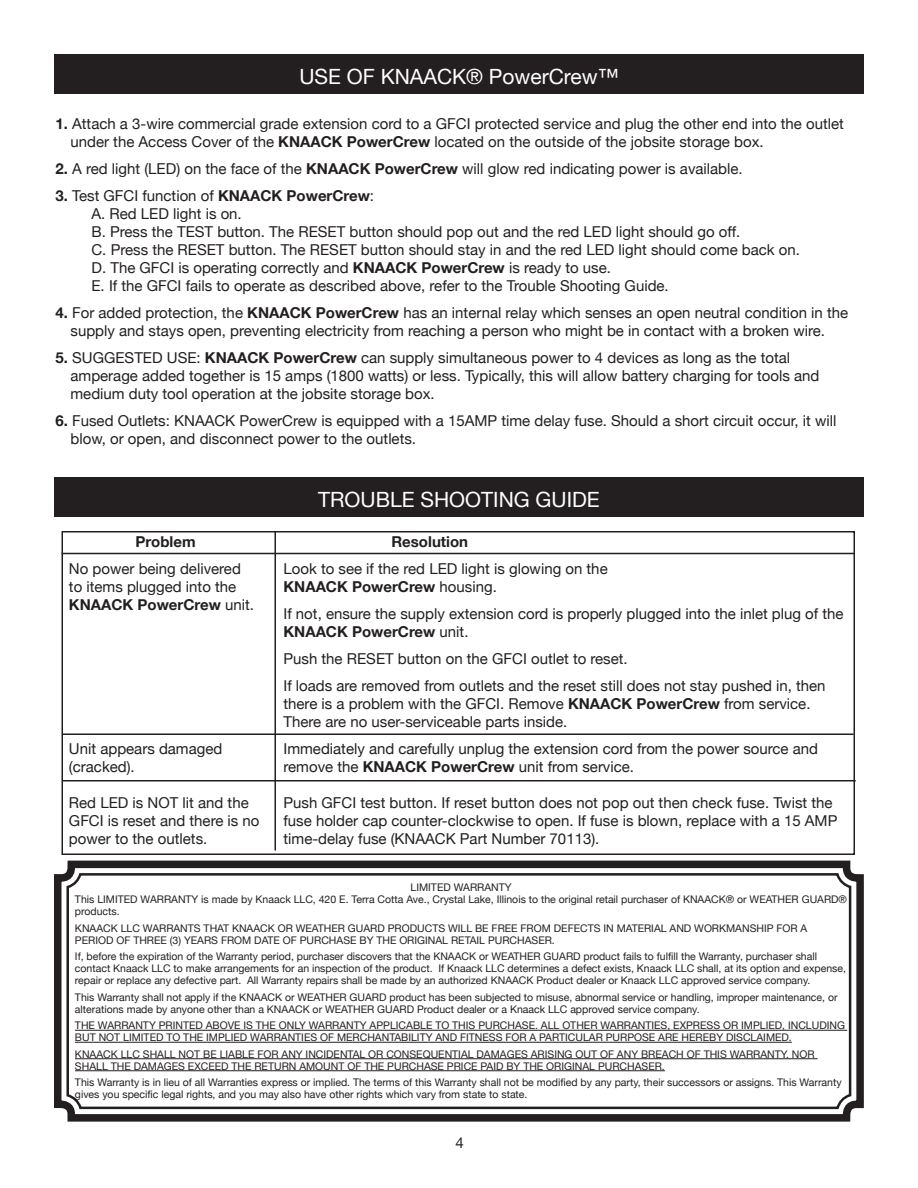
<style>
.page{position:relative;width:918px;height:1188px;background:#fff}
.page>*{position:absolute;margin:0;border:0;box-sizing:border-box;transform-origin:0 0}
.t1{font:21px "Helvetica Neue";color:#fff}
.t2{font:15px/18px "Helvetica Neue";color:#231f20}
.t3{font:700 15px "Helvetica Neue";color:#231f20}
.t4{font:10.5px/12px "Helvetica Neue";color:#231f20}
.s1{font-weight:700}
</style>
<div class="page">
<div style="left:62px;top:531px;width:793px;height:324px;border:2px solid #231f20"></div>
<hr style="left:62px;top:553px;width:793px;height:1px;background:#231f20">
<hr style="left:62px;top:734px;width:792px;height:1px;background:#231f20">
<hr style="left:274px;top:531px;width:2px;height:319px;background:#231f20">
<div style="left:54px;top:54px;width:810px;height:40px;background:#231f20"></div>
<div style="left:54px;top:477px;width:810px;height:40px;background:#231f20"></div>
<svg style="left:54px;top:860px;width:810px;height:262px"></svg>
<div style="left:66px;top:873px;width:785px;height:236px;border:3px solid #231f20;border-radius:13px"></div>
<hr style="left:75px;top:1030px;width:772px;height:1px;background:#231f20">
<hr style="left:75px;top:1042px;width:717px;height:1px;background:#231f20">
<hr style="left:75px;top:1058px;width:743px;height:1px;background:#231f20">
<hr style="left:75px;top:1070px;width:590px;height:1px;background:#231f20">
<hr style="left:62px;top:780px;width:794px;height:2px;background:#231f20">
<h1 class="t1" style="left:299px;top:64px;width:321px">USE OF KNAACK® PowerCrew™</h1>
<p class="t2" style="left:70px;top:114px;width:775px;text-indent:-15px"><span class="s1">1.</span> Attach a 3-wire commercial grade extension cord to a GFCI protected service and plug the other end into the outlet under the Access Cover of the <span class="s1">KNAACK PowerCrew</span> located on the outside of the jobsite storage box.</p>
<p class="t2" style="left:56px;top:159px;width:689px"><span class="s1">2.</span> A red light (LED) on the face of the <span class="s1">KNAACK PowerCrew</span> will glow red indicating power is available.</p>
<p class="t2" style="left:92px;top:186px;width:710px;text-indent:-36px"><span class="s1">3.</span> Test GFCI function of <span class="s1">KNAACK PowerCrew</span>:<br>A. Red LED light is on.<br>B. Press the TEST button. The RESET button should pop out and the red LED light should go off.<br>C. Press the RESET button. The RESET button should stay in and the red LED light should come back on.<br>D. The GFCI is operating correctly and <span class="s1">KNAACK PowerCrew</span> is ready to use.<br>E. If the GFCI fails to operate as described above, refer to the Trouble Shooting Guide.</p>
<p class="t2" style="left:56px;top:303px;width:794px;text-align:center"><span class="s1">4.</span> For added protection, the <span class="s1">KNAACK PowerCrew</span> has an internal relay which senses an open neutral condition in the supply and stays open, preventing electricity from reaching a person who might be in contact with a broken wire.</p>
<p class="t2" style="left:70px;top:348px;width:750px;text-indent:-15px"><span class="s1">5.</span> SUGGESTED USE: <span class="s1">KNAACK PowerCrew</span> can supply simultaneous power to 4 devices as long as the total amperage added together is 15 amps (1800 watts) or less. Typically, this will allow battery charging for tools and medium duty tool operation at the jobsite storage box.</p>
<p class="t2" style="left:70px;top:411px;width:767px;text-indent:-15px"><span class="s1">6.</span> Fused Outlets: KNAACK PowerCrew is equipped with a 15AMP time delay fuse. Should a short circuit occur, it will blow, or open, and disconnect power to the outlets.</p>
<p class="t3" style="left:136px;top:532px;width:61px">Problem</p>
<p class="t2" style="left:69px;top:560px;width:187px">No power being delivered to items plugged into the<br><span class="s1">KNAACK PowerCrew</span> unit.</p>
<p class="t2" style="left:69px;top:740px;width:155px">Unit appears damaged (cracked).</p>
<p class="t2" style="left:69px;top:794px;width:192px">Red LED is NOT lit and the<br>GFCI is reset and there is no power to the outlets.</p>
<h1 class="t1" style="left:318px;top:487px;width:283px">TROUBLE SHOOTING GUIDE</h1>
<p class="t3" style="left:391px;top:532px;width:78px">Resolution</p>
<p class="t2" style="left:283px;top:560px;width:326px">Look to see if the red LED light is glowing on the<br><span class="s1">KNAACK PowerCrew</span> housing.</p>
<p class="t2" style="left:283px;top:605px;width:562px">If not, ensure the supply extension cord is properly plugged into the inlet plug of the<br><span class="s1">KNAACK PowerCrew</span> unit.</p>
<p class="t2" style="left:283px;top:645px;width:544px;line-height:27px">Push the RESET button on the GFCI outlet to reset.<br>If loads are removed from outlets and the reset still does not stay pushed in, then</p>
<p class="t2" style="left:283px;top:695px;width:529px">there is a problem with the GFCI. Remove <span class="s1">KNAACK PowerCrew</span> from service.<br>There are no user-serviceable parts inside.</p>
<p class="t2" style="left:283px;top:740px;width:536px">Immediately and carefully unplug the extension cord from the power source and remove the <span class="s1">KNAACK PowerCrew</span> unit from service.</p>
<p class="t2" style="left:283px;top:794px;width:555px">Push GFCI test button. If reset button does not pop out then check fuse. Twist the fuse holder cap counter-clockwise to open. If fuse is blown, replace with a 15 AMP time-delay fuse (KNAACK Part Number 70113).</p>
<p class="t4" style="left:75px;top:881px;width:774px;text-indent:336px">LIMITED WARRANTY<br>This LIMITED WARRANTY is made by Knaack LLC, 420 E. Terra Cotta Ave., Crystal Lake, Illinois to the original retail purchaser of KNAACK® or WEATHER GUARD® products.</p>
<p class="t4" style="left:75px;top:922px;width:734px">KNAACK LLC WARRANTS THAT KNAACK OR WEATHER GUARD PRODUCTS WILL BE FREE FROM DEFECTS IN MATERIAL AND WORKMANSHIP FOR A<br>PERIOD OF THREE (3) YEARS FROM DATE OF PURCHASE BY THE ORIGINAL RETAIL PURCHASER.</p>
<p class="t4" style="left:75px;top:950px;width:772px">If, before the expiration of the Warranty period, purchaser discovers that the KNAACK or WEATHER GUARD product fails to fulfill the Warranty, purchaser shall contact Knaack LLC to make arrangements for an inspection of the product. If Knaack LLC determines a defect exists, Knaack LLC shall, at its option and expense, repair or replace any defective part. All Warranty repairs shall be made by an authorized KNAACK Product dealer or Knaack LLC approved service company.</p>
<p class="t4" style="left:75px;top:991px;width:764px">This Warranty shall not apply if the KNAACK or WEATHER GUARD product has been subjected to misuse, abnormal service or handling, improper maintenance, or alterations made by anyone other than a KNAACK or WEATHER GUARD Product dealer or a Knaack LLC approved service company.</p>
<p class="t4" style="left:75px;top:1019px;width:772px">THE WARRANTY PRINTED ABOVE IS THE ONLY WARRANTY APPLICABLE TO THIS PURCHASE. ALL OTHER WARRANTIES, EXPRESS OR IMPLIED, INCLUDING<br>BUT NOT LIMITED TO THE IMPLIED WARRANTIES OF MERCHANTABILITY AND FITNESS FOR A PARTICULAR PURPOSE ARE HEREBY DISCLAIMED.</p>
<p class="t4" style="left:75px;top:1048px;width:741px">KNAACK LLC SHALL NOT BE LIABLE FOR ANY INCIDENTAL OR CONSEQUENTIAL DAMAGES ARISING OUT OF ANY BREACH OF THIS WARRANTY. NOR<br>SHALL THE DAMAGES EXCEED THE RETURN AMOUNT OF THE PURCHASE PRICE PAID BY THE ORIGINAL PURCHASER.</p>
<p class="t4" style="left:75px;top:1076px;width:768px">This Warranty is in lieu of all Warranties express or implied. The terms of this Warranty shall not be modified by any party, their successors or assigns. This Warranty gives you specific legal rights, and you may also have other rights which vary from state to state.</p>
<p class="t2" style="left:456px;top:1134px;width:10px">4</p>
</div>
